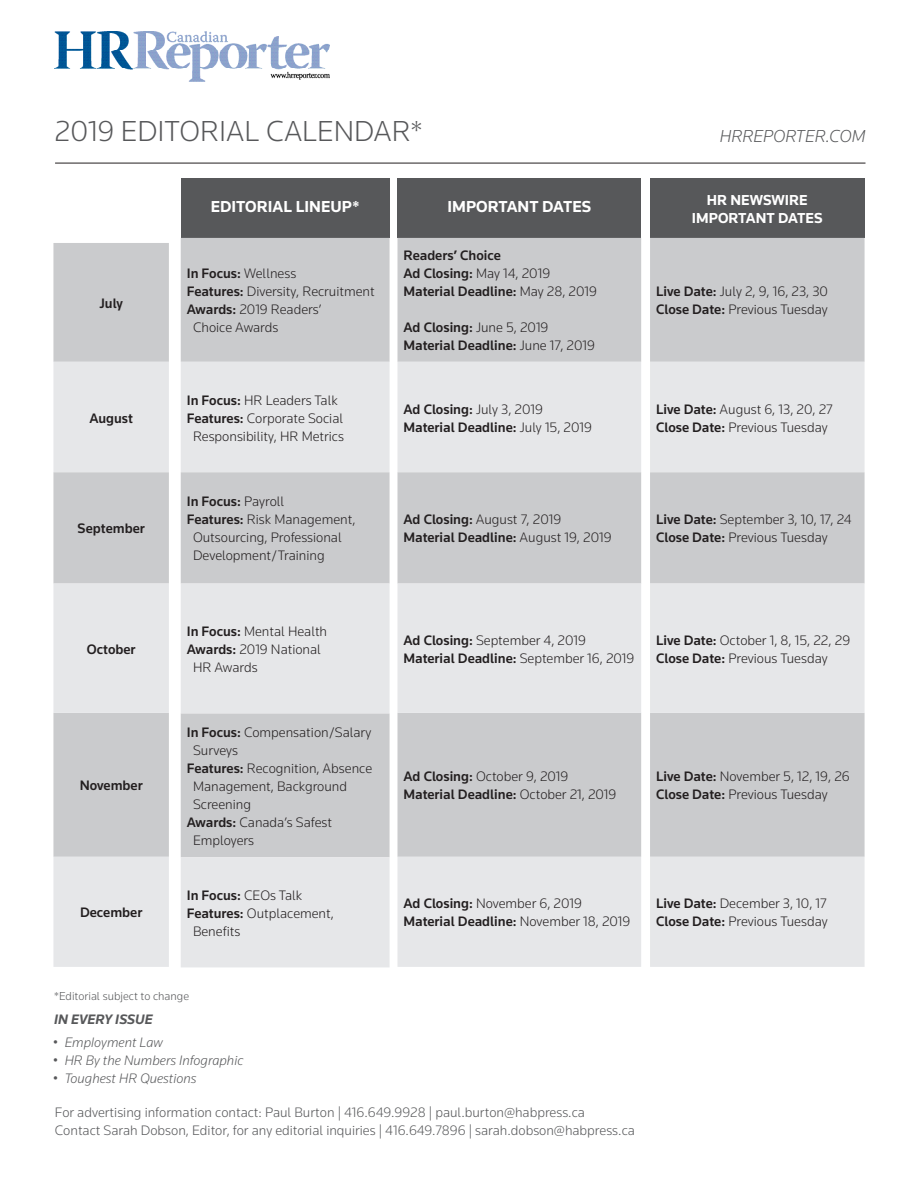
<style>
.page{position:relative;width:918px;height:1188px;background:#fff}
.page>*{position:absolute;margin:0;border:0;box-sizing:border-box;transform-origin:0 0}
.t1{font:300 30px "Knowledge";color:#57585a}
.t2{font:italic 300 18px "Knowledge";color:#57585a}
.t3{font:700 16.5px "Knowledge";color:#fff}
.t4{font:700 15px/18px "Knowledge";color:#fff;text-align:center}
.t5{font:300 14.25px/18px "Knowledge";color:#231f20}
.t6{font:500 14.25px/18px "Knowledge";color:#231f20}
.t7{font:300 14.25px/18px "Knowledge";color:#57585a}
.t8{font:italic 300 14.25px "Knowledge";color:#57585a}
.t9{font:italic 700 14.25px "Knowledge";color:#57585a}
.t10{font:300 12px "Knowledge";color:#57585a}
.s1{font-weight:300}
.s2{font-weight:500}
</style>
<div class="page">
<img style="left:55px;top:32px;width:274px;height:50px">
<hr style="left:55px;top:163px;width:811px;height:1px;background:#231f20">
<div style="left:650px;top:178px;width:215px;height:60px;background:#57585a"></div>
<div style="left:650px;top:238px;width:215px;height:124px;background:#cacbcd"></div>
<svg style="left:650px;top:362px;width:215px;height:605px;background:#dadbdd"></svg>
<div style="left:53px;top:243px;width:116px;height:119px;background:#cacbcd"></div>
<svg style="left:53px;top:362px;width:116px;height:605px;background:#dadbdd"></svg>
<div style="left:181px;top:178px;width:209px;height:60px;background:#57585a"></div>
<div style="left:181px;top:238px;width:209px;height:124px;background:#cacbcd"></div>
<svg style="left:181px;top:362px;width:209px;height:605px;background:#dadbdd"></svg>
<div style="left:397px;top:178px;width:244px;height:60px;background:#57585a"></div>
<div style="left:397px;top:238px;width:244px;height:124px;background:#cacbcd"></div>
<svg style="left:397px;top:362px;width:244px;height:605px;background:#dadbdd"></svg>
<h1 class="t1" style="left:55px;top:113px;width:370px">2019 EDITORIAL CALENDAR*</h1>
<p class="t2" style="left:720px;top:125px;width:147px">HRREPORTER.COM</p>
<p class="t6" style="left:99px;top:294px;width:25px">July</p>
<p class="t6" style="left:89px;top:409px;width:45px">August</p>
<p class="t6" style="left:78px;top:519px;width:69px">September</p>
<p class="t3" style="left:211px;top:197px;width:150px">EDITORIAL LINEUP*</p>
<p class="t6" style="left:187px;top:264px;width:111px">In Focus: <span class="s1">Wellness</span></p>
<p class="t5" style="left:187px;top:282px;width:189px"><span class="s2">Features:</span> Diversity, Recruitment</p>
<p class="t5" style="left:187px;top:300px;width:136px"><span class="s2">Awards:</span> 2019 Readers’</p>
<p class="t5" style="left:193px;top:318px;width:87px">Choice Awards</p>
<p class="t5" style="left:187px;top:391px;width:159px;text-align:center"><span class="s2">In Focus:</span> HR Leaders Talk<br><span class="s2">Features:</span> Corporate Social<br>Responsibility, HR Metrics</p>
<p class="t6" style="left:187px;top:492px;width:99px">In Focus: <span class="s1">Payroll</span></p>
<p class="t5" style="left:187px;top:510px;width:170px"><span class="s2">Features:</span> Risk Management,</p>
<p class="t5" style="left:193px;top:528px;width:150px">Outsourcing, Professional</p>
<p class="t5" style="left:193px;top:546px;width:133px">Development/Training</p>
<p class="t3" style="left:447px;top:197px;width:145px">IMPORTANT DATES</p>
<p class="t6" style="left:403px;top:246px;width:195px">Readers’ Choice<br>Ad Closing: <span class="s1">May 14, 2019<br></span>Material Deadline: <span class="s1">May 28, 2019</span></p>
<p class="t6" style="left:403px;top:318px;width:193px">Ad Closing: <span class="s1">June 5, 2019<br></span>Material Deadline: <span class="s1">June 17, 2019</span></p>
<p class="t6" style="left:403px;top:400px;width:190px">Ad Closing: <span class="s1">July 3, 2019<br></span>Material Deadline: <span class="s1">July 15, 2019</span></p>
<p class="t6" style="left:403px;top:510px;width:210px">Ad Closing: <span class="s1">August 7, 2019<br></span>Material Deadline: <span class="s1">August 19, 2019</span></p>
<p class="t4" style="left:692px;top:191px;width:132px">HR NEWSWIRE<br>IMPORTANT DATES</p>
<p class="t5" style="left:656px;top:282px;width:174px"><span class="s2">Live Date:</span> July 2, 9, 16, 23, 30<br><span class="s2">Close Date:</span> Previous Tuesday</p>
<p class="t5" style="left:656px;top:400px;width:178px"><span class="s2">Live Date:</span> August 6, 13, 20, 27<br><span class="s2">Close Date:</span> Previous Tuesday</p>
<p class="t5" style="left:656px;top:510px;width:197px"><span class="s2">Live Date:</span> September 3, 10, 17, 24<br><span class="s2">Close Date:</span> Previous Tuesday</p>
<p class="t6" style="left:87px;top:640px;width:50px">October</p>
<p class="t6" style="left:80px;top:776px;width:64px">November</p>
<p class="t6" style="left:80px;top:903px;width:64px">December</p>
<p class="t5" style="left:187px;top:622px;width:142px"><span class="s2">In Focus:</span> Mental Health</p>
<p class="t5" style="left:187px;top:640px;width:136px"><span class="s2">Awards:</span> 2019 National</p>
<p class="t5" style="left:193px;top:658px;width:66px">HR Awards</p>
<p class="t5" style="left:187px;top:723px;width:186px"><span class="s2">In Focus:</span> Compensation/Salary</p>
<p class="t5" style="left:193px;top:741px;width:47px">Surveys</p>
<p class="t5" style="left:187px;top:759px;width:187px"><span class="s2">Features:</span> Recognition, Absence</p>
<p class="t5" style="left:193px;top:777px;width:156px">Management, Background</p>
<p class="t5" style="left:193px;top:795px;width:60px">Screening</p>
<p class="t5" style="left:187px;top:813px;width:147px"><span class="s2">Awards:</span> Canada’s Safest</p>
<p class="t5" style="left:193px;top:831px;width:63px">Employers</p>
<p class="t6" style="left:187px;top:886px;width:117px">In Focus: <span class="s1">CEOs Talk</span></p>
<p class="t5" style="left:187px;top:904px;width:149px"><span class="s2">Features:</span> Outplacement,</p>
<p class="t5" style="left:193px;top:922px;width:49px">Benefits</p>
<p class="t5" style="left:403px;top:631px;width:232px"><span class="s2">Ad Closing:</span> September 4, 2019<br><span class="s2">Material Deadline:</span> September 16, 2019</p>
<p class="t6" style="left:403px;top:767px;width:214px">Ad Closing: <span class="s1">October 9, 2019<br></span>Material Deadline: <span class="s1">October 21, 2019</span></p>
<p class="t5" style="left:403px;top:894px;width:228px"><span class="s2">Ad Closing:</span> November 6, 2019<br><span class="s2">Material Deadline:</span> November 18, 2019</p>
<p class="t10" style="left:54px;top:988px;width:136px">*Editorial subject to change</p>
<p class="t9" style="left:54px;top:1011px;width:100px">IN EVERY ISSUE</p>
<p class="t8" style="left:53px;top:1033px;width:112px">• Employment Law</p>
<p class="t8" style="left:53px;top:1051px;width:192px">• HR By the Numbers Infographic</p>
<p class="t8" style="left:53px;top:1069px;width:145px">• Toughest HR Questions</p>
<p class="t7" style="left:55px;top:1103px;width:581px">For advertising information contact: Paul Burton | 416.649.9928 | paul.burton@habpress.ca<br>Contact Sarah Dobson, Editor, for any editorial inquiries | 416.649.7896 | sarah.dobson@habpress.ca</p>
<p class="t5" style="left:656px;top:631px;width:196px"><span class="s2">Live Date:</span> October 1, 8, 15, 22, 29<br><span class="s2">Close Date:</span> Previous Tuesday</p>
<p class="t5" style="left:656px;top:767px;width:195px"><span class="s2">Live Date:</span> November 5, 12, 19, 26<br><span class="s2">Close Date:</span> Previous Tuesday</p>
<p class="t5" style="left:656px;top:894px;width:173px"><span class="s2">Live Date:</span> December 3, 10, 17<br><span class="s2">Close Date:</span> Previous Tuesday</p>
</div>
